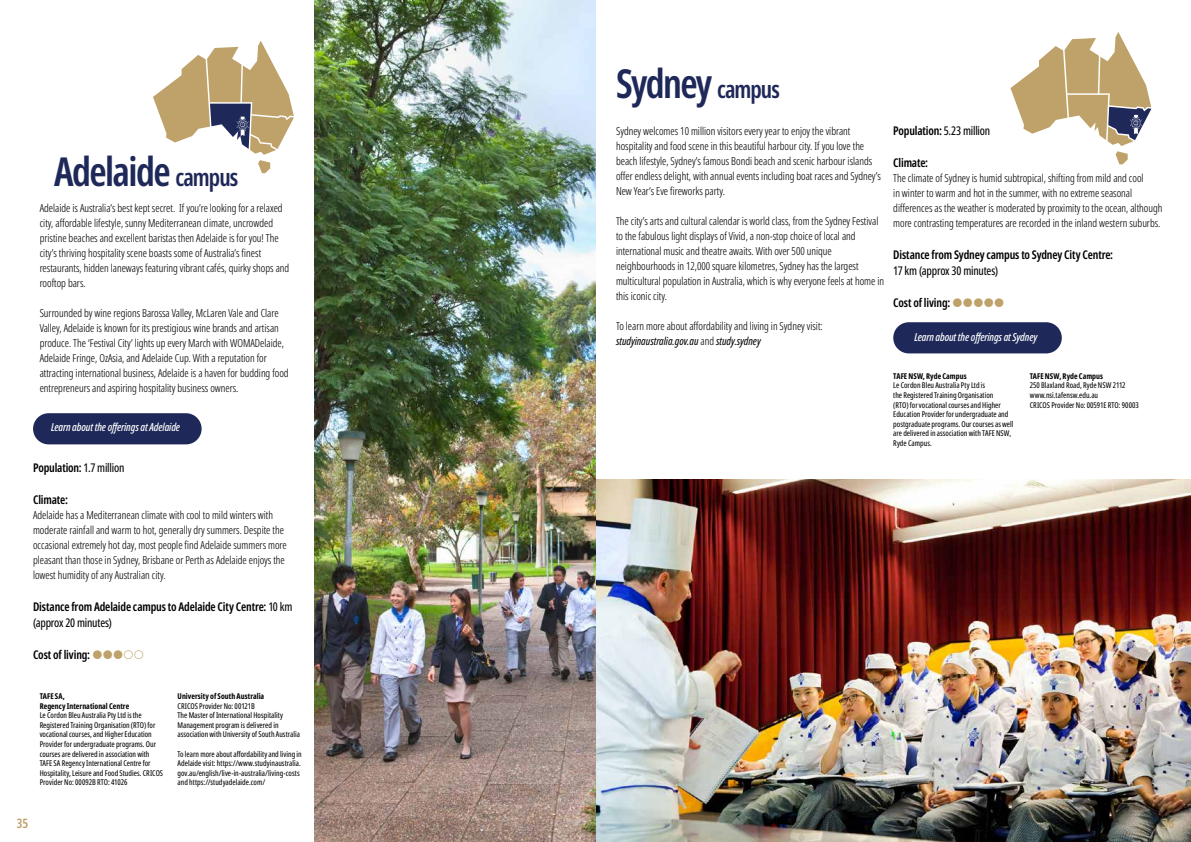
<style>
.page{position:relative;width:1191px;height:842px;background:#fff}
.page>*{position:absolute;margin:0;border:0;box-sizing:border-box;transform-origin:0 0}
.t1{font:600 extra-condensed 40px "Noto Sans Display";letter-spacing:-.04em;color:#1e2859}
.t2{font:600 extra-condensed 13px "Noto Sans Display";color:#bea26a}
.t3{font:600 extra-condensed 12px/16px "Noto Sans Display";letter-spacing:-.015em;color:#000}
.t4{font:extra-condensed 12px "Noto Sans Display";letter-spacing:-.015em;color:#000}
.t5{font:300 extra-condensed 11px/15px "Noto Sans Display";color:#000}
.t6{font:italic 500 extra-condensed 11px "Noto Sans Display";letter-spacing:-.01em;color:#fff}
.t7{font:extra-condensed 8px/9.6px "Noto Sans Display";color:#000}
.t8{font:700 extra-condensed 8px/9.6px "Noto Sans Display";letter-spacing:.005em;color:#000}
.s1{font-size:24px}
.s2{font-weight:400}
.s3{font-weight:400;font-style:italic}
</style>
<div class="page">
<img style="left:595px;top:479px;width:596px;height:363px">
<img style="left:315px;top:0;width:280px;height:842px">
<svg style="left:153px;top:41px;width:141px;height:132px"></svg>
<svg style="left:1010px;top:32px;width:141px;height:132px"></svg>
<div style="left:33px;top:413px;width:169px;height:31px;background:#1e2859;border-radius:16px"></div>
<div style="left:893px;top:322px;width:168px;height:31px;background:#1e2859;border-radius:16px"></div>
<h1 class="t1" style="left:54px;top:143px;width:185px">Adelaide <span class="s1">campus</span></h1>
<p class="t5" style="left:40px;top:200px;width:251px">Adelaide is Australia’s best kept secret. If you’re looking for a relaxed city, affordable lifestyle, sunny Mediterranean climate, uncrowded pristine beaches and excellent baristas then Adelaide is for you! The city’s thriving hospitality scene boasts some of Australia’s finest restaurants, hidden laneways featuring vibrant cafés, quirky shops and rooftop bars.</p>
<p class="t5" style="left:40px;top:305px;width:250px">Surrounded by wine regions Barossa Valley, McLaren Vale and Clare Valley, Adelaide is known for its prestigious wine brands and artisan produce. The ‘Festival City’ lights up every March with WOMADelaide, Adelaide Fringe, OzAsia, and Adelaide Cup. With a reputation for attracting international business, Adelaide is a haven for budding food entrepreneurs and aspiring hospitality business owners.</p>
<p class="t6" style="left:51px;top:420px;width:131px">Learn about the offerings at Adelaide</p>
<p class="t3" style="left:33px;top:460px;width:93px">Population: <span class="s2">1.7 million</span></p>
<p class="t3" style="left:33px;top:492px;width:36px">Climate:</p>
<p class="t5" style="left:33px;top:507px;width:255px">Adelaide has a Mediterranean climate with cool to mild winters with moderate rainfall and warm to hot, generally dry summers. Despite the occasional extremely hot day, most people find Adelaide summers more pleasant than those in Sydney, Brisbane or Perth as Adelaide enjoys the lowest humidity of any Australian city.</p>
<p class="t3" style="left:33px;top:599px;width:261px">Distance from Adelaide campus to Adelaide City Centre: <span class="s2">10 km (approx 20 minutes)</span></p>
<p class="t3" style="left:33px;top:647px;width:59px">Cost of living:</p>
<p class="t8" style="left:40px;top:691px;width:91px">TAFE SA,<br>Regency International Centre</p>
<p class="t7" style="left:40px;top:711px;width:125px">Le Cordon Bleu Australia Pty Ltd is the Registered Training Organisation (RTO) for vocational courses, and Higher Education Provider for undergraduate programs. Our courses are delivered in association with TAFE SA Regency International Centre for Hospitality, Leisure and Food Studies. CRICOS Provider No: 00092B RTO: 41026</p>
<p class="t8" style="left:177px;top:691px;width:88px">University of South Australia</p>
<p class="t7" style="left:177px;top:701px;width:124px">CRICOS Provider No: 00121B<br>The Master of International Hospitality Management program is delivered in association with University of South Australia</p>
<p class="t7" style="left:177px;top:749px;width:126px">To learn more about affordability and living in Adelaide visit: https://www.studyinaustralia. gov.au/english/live-in-australia/living-costs and https://studyadelaide.com/</p>
<h1 class="t1" style="left:616px;top:55px;width:165px">Sydney <span class="s1">campus</span></h1>
<p class="t5" style="left:616px;top:124px;width:266px">Sydney welcomes 10 million visitors every year to enjoy the vibrant hospitality and food scene in this beautiful harbour city. If you love the beach lifestyle, Sydney’s famous Bondi beach and scenic harbour islands offer endless delight, with annual events including boat races and Sydney’s New Year’s Eve fireworks party.</p>
<p class="t5" style="left:616px;top:214px;width:270px">The city’s arts and cultural calendar is world class, from the Sydney Festival to the fabulous light displays of Vivid, a non-stop choice of local and international music and theatre awaits. With over 500 unique neighbourhoods in 12,000 square kilometres, Sydney has the largest multicultural population in Australia, which is why everyone feels at home in this iconic city.</p>
<p class="t5" style="left:616px;top:319px;width:208px">To learn more about affordability and living in Sydney visit: <span class="s3">studyinaustralia.gov.au</span> and <span class="s3">study.sydney</span></p>
<p class="t3" style="left:893px;top:123px;width:98px">Population: <span class="s2">5.23 million</span></p>
<p class="t3" style="left:893px;top:155px;width:36px">Climate:</p>
<p class="t5" style="left:893px;top:171px;width:271px">The climate of Sydney is humid subtropical, shifting from mild and cool<br>in winter to warm and hot in the summer, with no extreme seasonal differences as the weather is moderated by proximity to the ocean, although more contrasting temperatures are recorded in the inland western suburbs.</p>
<p class="t3" style="left:893px;top:247px;width:221px">Distance from Sydney campus to Sydney City Centre:</p>
<p class="t4" style="left:893px;top:262px;width:106px">17 km (approx 30 minutes)</p>
<p class="t3" style="left:893px;top:295px;width:59px">Cost of living:</p>
<p class="t6" style="left:914px;top:329px;width:124px">Learn about the offerings at Sydney</p>
<p class="t8" style="left:893px;top:371px;width:75px">TAFE NSW, Ryde Campus</p>
<p class="t7" style="left:893px;top:381px;width:122px">Le Cordon Bleu Australia Pty Ltd is<br>the Registered Training Organisation<br>(RTO) for vocational courses and Higher Education Provider for undergraduate and postgraduate programs. Our courses as well are delivered in association with TAFE NSW, Ryde Campus.</p>
<p class="t8" style="left:1029px;top:371px;width:75px">TAFE NSW, Ryde Campus</p>
<p class="t7" style="left:1029px;top:381px;width:111px">250 Blaxland Road, Ryde NSW 2112 www.nsi.tafensw.edu.au<br>CRICOS Provider No: 00591E RTO: 90003</p>
<p class="t2" style="left:17px;top:813px;width:13px">35</p>
<p class="t2" style="left:1162px;top:813px;width:13px">36</p>
</div>
